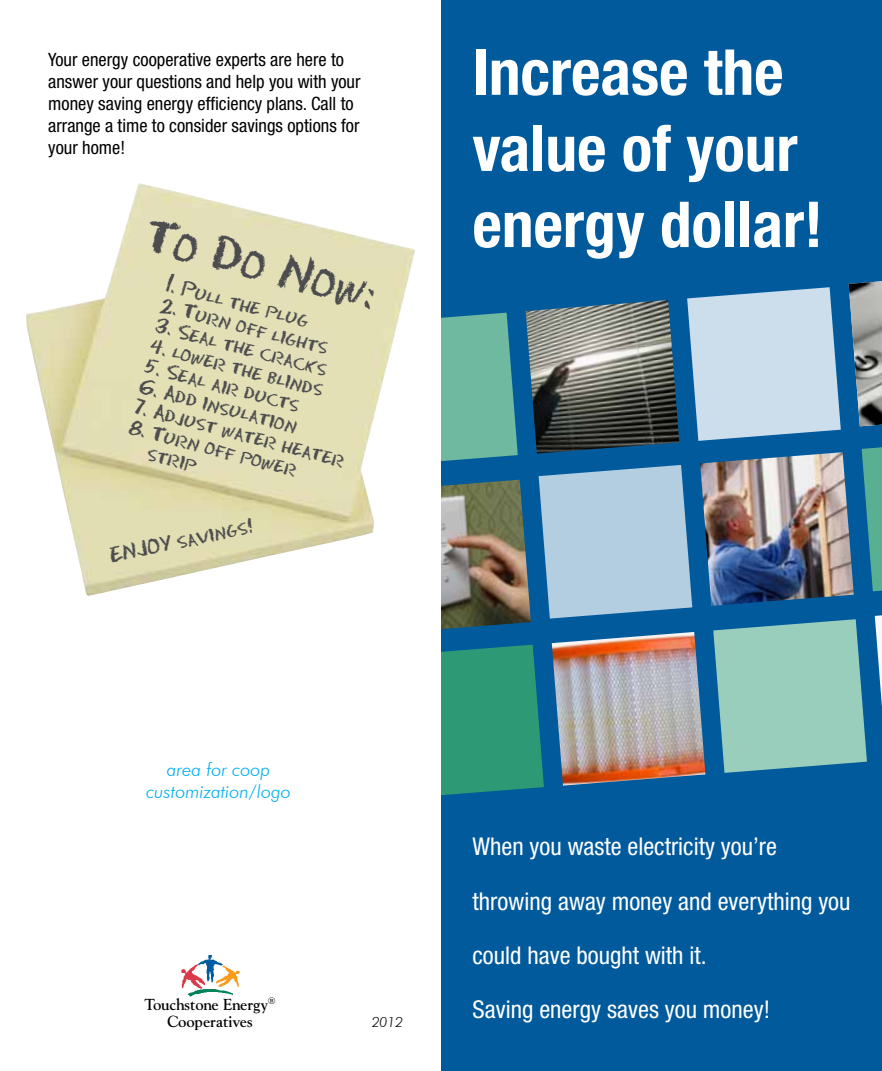
<style>
.page{position:relative;width:882px;height:1071px;background:#fff}
.page>*{position:absolute;margin:0;border:0;box-sizing:border-box;transform-origin:0 0}
.t1{font:700 condensed 63.35px/76.1px "Helvetica Neue LT Std";color:#fff}
.t2{font:40.25px "Chalk Dust Regular SWFTE";color:#4d4d4f}
.t3{font:condensed 24.5px "Helvetica Neue LT Std";color:#fff}
.t4{font:condensed 18.38px/22.1px "Helvetica Neue LT Std";color:#000}
.t5{font:italic 300 18.38px/22.1px "Futura BT";color:#00aeef;text-align:center}
.t6{font:17.5px/20.7px "Chalk Dust Regular SWFTE";color:#4d4d4f}
.t7{font:16.8px/16.8px "Goudy Light DTC";color:#000;text-align:center}
.t8{font:italic 300 14px "Futura BT";color:#000}
</style>
<div class="page">
<div style="left:442px;top:0;width:440px;height:1071px;background:#005a9c"></div>
<svg style="left:441px;top:313px;width:77px;height:153px;background:#5fac9e"></svg>
<img style="left:526px;top:300px;width:153px;height:154px">
<svg style="left:687px;top:287px;width:154px;height:154px;background:#afcbdf"></svg>
<img style="left:441px;top:480px;width:90px;height:153px">
<svg style="left:539px;top:465px;width:153px;height:154px;background:#9bbed7"></svg>
<img style="left:700px;top:452px;width:154px;height:154px">
<svg style="left:441px;top:645px;width:103px;height:153px;background:#289279"></svg>
<img style="left:552px;top:632px;width:153px;height:154px">
<svg style="left:713px;top:619px;width:154px;height:154px;background:#83bdb7"></svg>
<img style="left:849px;top:281px;width:33px;height:145px">
<svg style="left:862px;top:447px;width:20px;height:144px"></svg>
<img style="left:875px;top:615px;width:7px;height:92px">
<img style="left:181px;top:965px;width:24px;height:23px">
<img style="left:198px;top:955px;width:24px;height:27px">
<img style="left:216px;top:965px;width:23px;height:22px">
<img style="left:188px;top:989px;width:45px;height:7px">
<img style="left:26px;top:183px;width:389px;height:413px">
<p class="t4" style="left:48px;top:48px;width:314px">Your energy cooperative experts are here to answer your questions and help you with your money saving energy efficiency plans. Call to arrange a time to consider savings options for your home!</p>
<h2 class="t2" style="left:153px;top:210px;width:238px;rotate:14deg">To Do Now:</h2>
<p class="t6" style="left:169px;top:274px;width:149px;rotate:14deg">1. Pull the plug</p>
<p class="t6" style="left:163px;top:295px;width:174px;rotate:14deg">2. Turn off lights</p>
<p class="t6" style="left:158px;top:315px;width:178px;rotate:14deg">3. Seal the cracks</p>
<p class="t6" style="left:153px;top:336px;width:180px;rotate:14deg">4. lower the blinds</p>
<p class="t6" style="left:148px;top:356px;width:161px;rotate:14deg">5. Seal air ducts</p>
<p class="t6" style="left:142px;top:376px;width:164px;rotate:14deg">6. Add insulation</p>
<p class="t6" style="left:137px;top:397px;width:218px;rotate:14deg">7. Adjust water heater</p>
<p class="t6" style="left:155px;top:423px;width:150px;text-indent:-24px;rotate:14deg">8. Turn off power strip</p>
<p class="t6" style="left:108px;top:545px;width:147px;rotate:-12deg">ENJOY savings!</p>
<h1 class="t1" style="left:472px;top:33px;width:352px">Increase the value of your energy dollar!</h1>
<p class="t5" style="left:146px;top:759px;width:146px">area for coop customization/logo</p>
<p class="t7" style="left:144px;top:997px;width:133px">Touchstone Energy<sup>®<br></sup>Cooperatives</p>
<p class="t8" style="left:372px;top:1013px;width:33px">2012</p>
<h3 class="t3" style="left:472px;top:833px;width:306px">When you waste electricity you’re</h3>
<h3 class="t3" style="left:472px;top:887px;width:380px">throwing away money and everything you</h3>
<h3 class="t3" style="left:472px;top:941px;width:236px">could have bought with it.</h3>
<h3 class="t3" style="left:472px;top:995px;width:299px">Saving energy saves you money!</h3>
</div>
